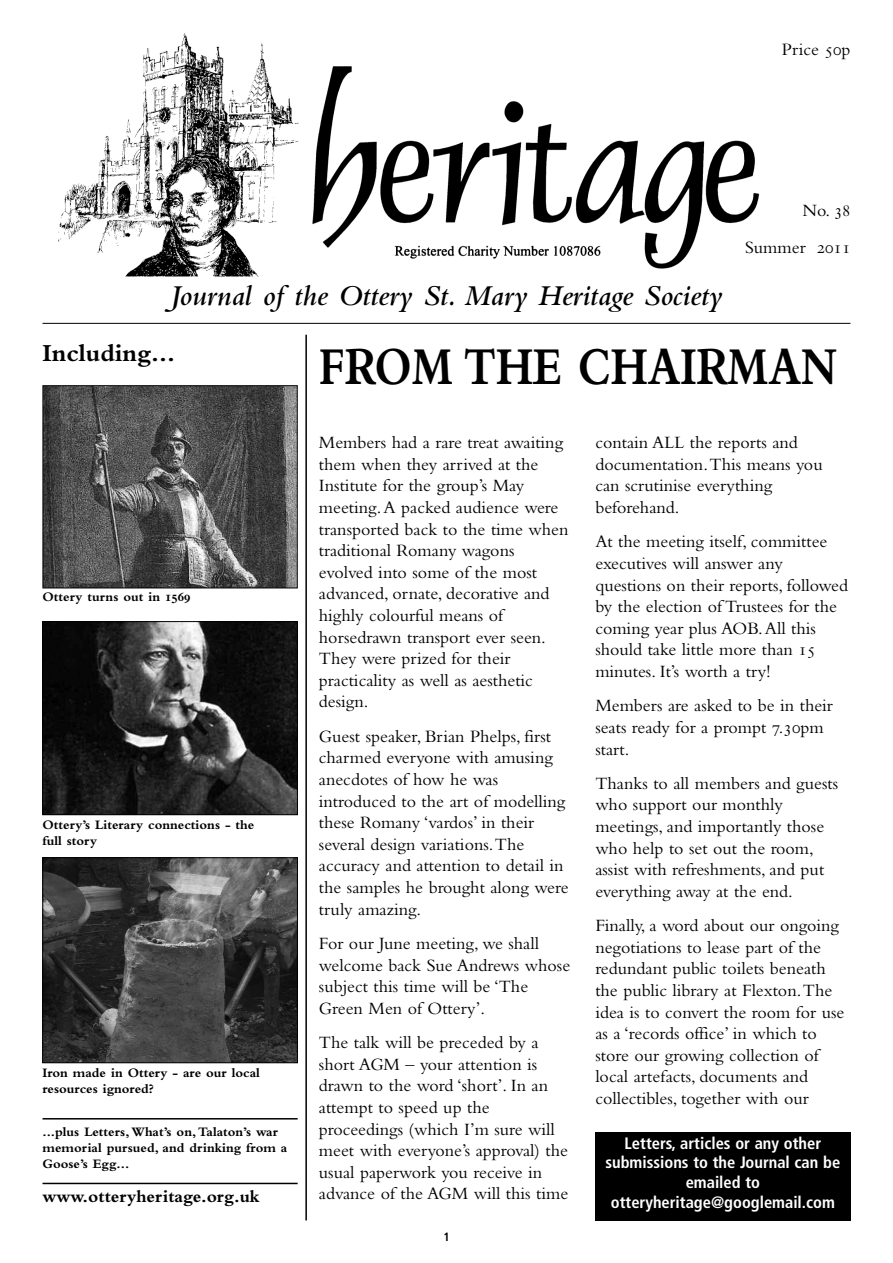
<style>
.page{position:relative;width:893px;height:1263px;background:#fff}
.page>*{position:absolute;margin:0;border:0;box-sizing:border-box;transform-origin:0 0}
.t1{font:700 55.5px "Bembo NT";color:#000;scale:.8 1}
.t2{font:italic 600 30px "Bembo NT";color:#000}
.t3{font:700 25.5px "Bembo NT";color:#000}
.t4{font:18px/21.6px "Bembo NT";color:#000}
.t5{font:700 18px "Bembo NT";color:#000}
.t6{font:700 condensed 16.5px/19.8px "Frutiger";color:#fff;text-align:center}
.t7{font:700 13.5px/16.2px "Bembo NT";color:#000}
.t8{font:700 condensed 12px "Frutiger";color:#000}
</style>
<div class="page">
<img style="left:312px;top:66px;width:448px;height:203px">
<hr style="left:43px;top:323px;width:807px;height:1px;background:#000">
<img style="left:58px;top:33px;width:241px;height:244px">
<hr style="left:305px;top:335px;width:2px;height:885px;background:#000">
<hr style="left:43px;top:1183px;width:255px;height:1px;background:#000">
<img style="left:45px;top:623px;width:251px;height:190px">
<div style="left:43px;top:621px;width:255px;height:194px;border:1px solid #000"></div>
<img style="left:45px;top:859px;width:251px;height:202px">
<div style="left:43px;top:857px;width:255px;height:206px;border:1px solid #000"></div>
<img style="left:45px;top:387px;width:251px;height:199px">
<div style="left:43px;top:385px;width:255px;height:203px;border:1px solid #000"></div>
<div style="left:595px;top:1132px;width:255px;height:88px;background:#000"></div>
<hr style="left:43px;top:1118px;width:255px;height:1px;background:#000">
<p class="t4" style="left:782px;top:40px;width:70px">Price 50p</p>
<p class="t4" style="left:745px;top:194px;width:107px;line-height:36.6px;text-align:right">No. 38<br>Summer 2011</p>
<h2 class="t2" style="left:171px;top:286px;width:553px">Journal of the Ottery St. Mary Heritage Society</h2>
<h1 class="t1" style="left:319px;top:350px;width:649px">FROM THE CHAIRMAN</h1>
<h3 class="t3" style="left:43px;top:345px;width:134px">Including...</h3>
<p class="t7" style="left:43px;top:590px;width:150px">Ottery turns out in 1569</p>
<p class="t7" style="left:43px;top:818px;width:213px">Ottery’s Literary connections - the full story</p>
<p class="t7" style="left:43px;top:1066px;width:219px">Iron made in Ottery - are our local resources ignored?</p>
<p class="t7" style="left:43px;top:1125px;width:246px">...plus Letters,What’s on,Talaton’s war memorial pursued, and drinking from a<br>Goose’s Egg...</p>
<p class="t5" style="left:43px;top:1191px;width:219px">www.otteryheritage.org.uk</p>
<p class="t4" style="left:319px;top:434px;width:251px">Members had a rare treat awaiting them when they arrived at the<br>Institute for the group’s May meeting.A packed audience were transported back to the time when traditional Romany wagons evolved into some of the most advanced, ornate, decorative and highly colourful means of horsedrawn transport ever seen.<br>They were prized for their practicality as well as aesthetic design.</p>
<p class="t4" style="left:319px;top:727px;width:251px">Guest speaker, Brian Phelps, first charmed everyone with amusing anecdotes of how he was introduced to the art of modelling these Romany ‘vardos’ in their several design variations.The accuracy and attention to detail in the samples he brought along were truly amazing.</p>
<p class="t4" style="left:319px;top:934px;width:253px">For our June meeting, we shall welcome back Sue Andrews whose subject this time will be ‘The<br>Green Men of Ottery’.</p>
<p class="t4" style="left:319px;top:1033px;width:251px">The talk will be preceded by a short AGM – your attention is drawn to the word ‘short’. In an attempt to speed up the proceedings (which I’m sure will meet with everyone’s approval) the usual paperwork you receive in advance of the AGM will this time</p>
<p class="t8" style="left:443px;top:1232px;width:8px">1</p>
<p class="t4" style="left:595px;top:434px;width:229px">contain ALL the reports and documentation.This means you can scrutinise everything beforehand.</p>
<p class="t4" style="left:595px;top:533px;width:254px">At the meeting itself, committee executives will answer any questions on their reports, followed by the election of Trustees for the coming year plus AOB.All this should take little more than 15 minutes. It’s worth a try!</p>
<p class="t4" style="left:595px;top:697px;width:239px">Members are asked to be in their seats ready for a prompt 7.30pm start.</p>
<p class="t4" style="left:595px;top:774px;width:244px">Thanks to all members and guests who support our monthly meetings, and importantly those who help to set out the room, assist with refreshments, and put everything away at the end.</p>
<p class="t4" style="left:595px;top:917px;width:251px">Finally, a word about our ongoing negotiations to lease part of the redundant public toilets beneath the public library at Flexton.The idea is to convert the room for use as a ‘records office’ in which to store our growing collection of local artefacts, documents and collectibles, together with our</p>
<p class="t6" style="left:605px;top:1134px;width:236px">Letters, articles or any other submissions to the Journal can be emailed to otteryheritage@googlemail.com</p>
</div>
